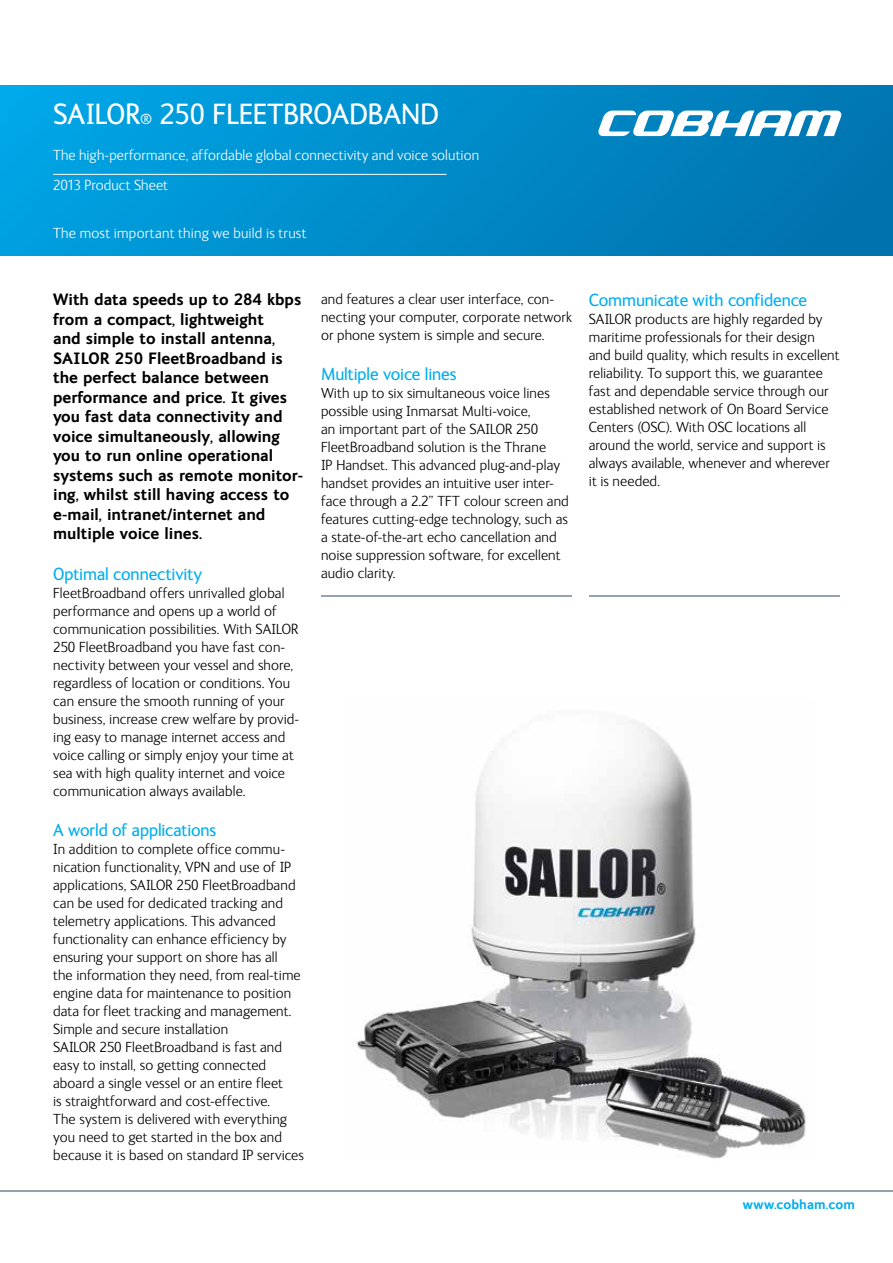
<style>
.page{position:relative;width:893px;height:1263px;background:#fff}
.page>*{position:absolute;margin:0;border:0;box-sizing:border-box;transform-origin:0 0}
.t1{font:30px "FS Ingrid";letter-spacing:-.005em;color:#fff}
.t2{font:18px "FS Ingrid";letter-spacing:-.005em;color:#00aeef}
.t3{font:700 16.5px/19.5px "FS Ingrid";color:#000}
.t4{font:300 15px/18px "FS Ingrid";letter-spacing:.005em;color:#000}
.t5{font:300 15px/30.8px "FS Ingrid";letter-spacing:.01em;color:#fff}
.t6{font:700 13.5px "FS Ingrid";letter-spacing:.005em;color:#00aeef}
.s1{font-size:15px}
</style>
<div class="page">
<hr style="left:0;top:1191px;width:893px;height:1px;background:#95a3ab">
<div style="left:0;top:85px;width:893px;height:170px;background:linear-gradient(to right,#00a4e5,#0072ad)"></div>
<svg style="left:597px;top:111px;width:245px;height:25px"></svg>
<img style="left:356px;top:720px;width:450px;height:439px">
<hr style="left:321px;top:596px;width:251px;height:1px;background:#95a3ab">
<hr style="left:589px;top:596px;width:251px;height:1px;background:#95a3ab">
<hr style="left:53px;top:174px;width:393px;height:1px;background:#fff">
<h1 class="t1" style="left:53px;top:98px;width:387px">SAILOR<span class="s1">®</span> 250 FLEETBROADBAND</h1>
<p class="t5" style="left:53px;top:140px;width:428px">The high-performance, affordable global connectivity and voice solution<br>2013 Product Sheet</p>
<p class="t5" style="left:53px;top:218px;width:255px">The most important thing we build is trust</p>
<p class="t3" style="left:53px;top:290px;width:252px">With data speeds up to 284 kbps from a compact, lightweight<br>and simple to install antenna,<br>SAILOR 250 FleetBroadband is the perfect balance between performance and price. It gives you fast data connectivity and voice simultaneously, allowing you to run online operational systems such as remote monitor&shy;ing, whilst still having access to e-mail, intranet/internet and multiple voice lines.</p>
<p class="t2" style="left:53px;top:565px;width:151px">Optimal connectivity</p>
<p class="t4" style="left:53px;top:585px;width:248px">FleetBroadband offers unrivalled global performance and opens up a world of communication possibilities. With SAILOR 250 FleetBroadband you have fast con&shy;nectivity between your vessel and shore, regardless of location or conditions. You can ensure the smooth running of your business, increase crew welfare by provid&shy;ing easy to manage internet access and voice calling or simply enjoy your time at sea with high quality internet and voice communication always available.</p>
<p class="t2" style="left:53px;top:821px;width:165px">A world of applications</p>
<p class="t4" style="left:53px;top:840px;width:252px">In addition to complete office commu&shy;nication functionality, VPN and use of IP applications, SAILOR 250 FleetBroadband can be used for dedicated tracking and telemetry applications. This advanced functionality can enhance efficiency by ensuring your support on shore has all<br>the information they need, from real-time engine data for maintenance to position data for fleet tracking and management.<br>Simple and secure installation<br>SAILOR 250 FleetBroadband is fast and easy to install, so getting connected aboard a single vessel or an entire fleet<br>is straightforward and cost-effective.<br>The system is delivered with everything you need to get started in the box and because it is based on standard IP services</p>
<p class="t4" style="left:321px;top:290px;width:252px">and features a clear user interface, con&shy;necting your computer, corporate network or phone system is simple and secure.</p>
<p class="t2" style="left:321px;top:364px;width:137px">Multiple voice lines</p>
<p class="t4" style="left:321px;top:384px;width:249px">With up to six simultaneous voice lines possible using Inmarsat Multi-voice,<br>an important part of the SAILOR 250<br>FleetBroadband solution is the Thrane<br>IP Handset. This advanced plug-and-play handset provides an intuitive user inter&shy;face through a 2.2” TFT colour screen and features cutting-edge technology, such as a state-of-the-art echo cancellation and noise suppression software, for excellent audio clarity.</p>
<p class="t2" style="left:589px;top:291px;width:220px">Communicate with confidence</p>
<p class="t4" style="left:589px;top:310px;width:252px">SAILOR products are highly regarded by maritime professionals for their design and build quality, which results in excellent reliability. To support this, we guarantee fast and dependable service through our established network of On Board Service Centers (OSC). With OSC locations all around the world, service and support is always available, whenever and wherever it is needed.</p>
<p class="t6" style="left:743px;top:1197px;width:114px">www.cobham.com</p>
</div>
